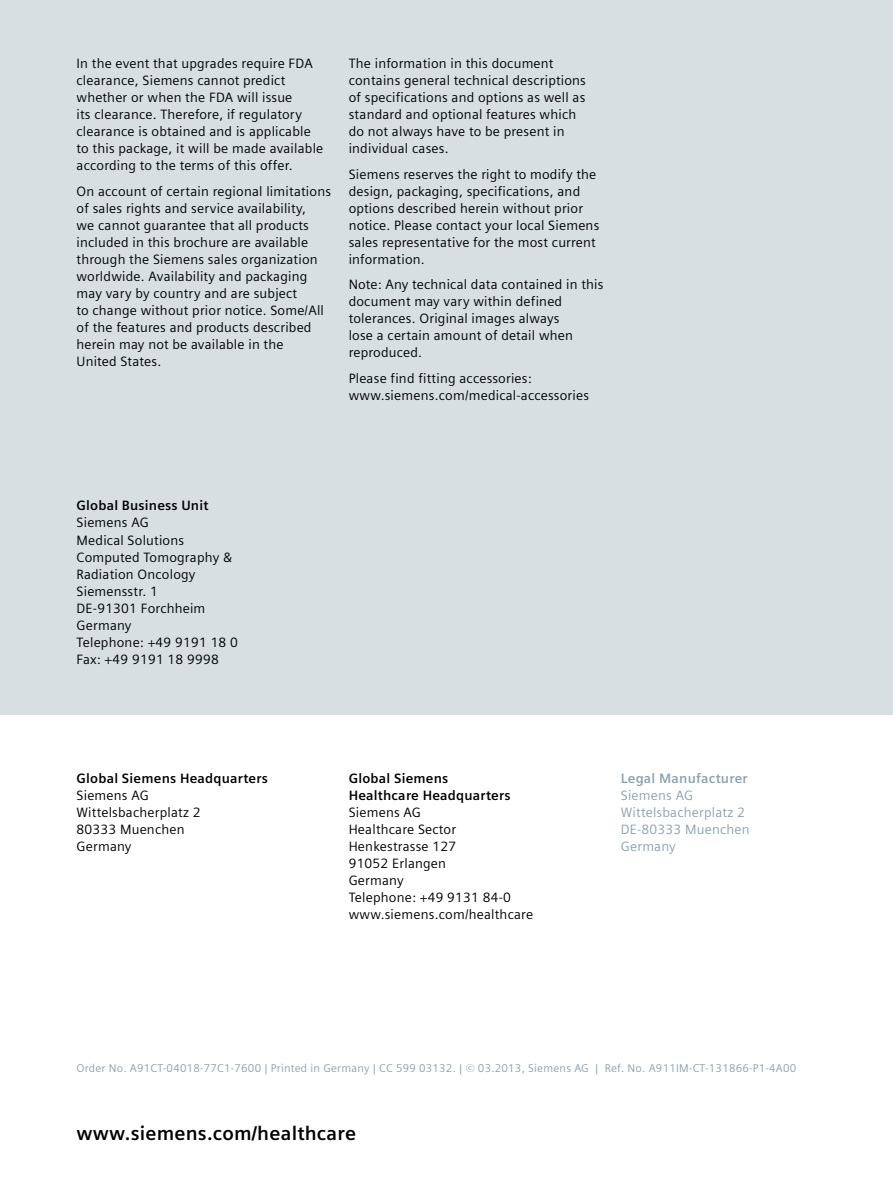
<style>
.page{position:relative;width:893px;height:1191px;background:#fff}
.page>*{position:absolute;margin:0;border:0;box-sizing:border-box;transform-origin:0 0}
.t1{font:700 19.5px "Siemens Sans";letter-spacing:.01em;color:#000}
.t2{font:13.5px/17px "Siemens Sans";letter-spacing:.015em;color:#000}
.t3{font:700 13.5px/17px "Siemens Sans";letter-spacing:.015em;color:#000}
.t4{font:13.5px/17px "Siemens Sans";letter-spacing:.015em;color:#8ca3b0}
.t5{font:700 13.5px "Siemens Sans";letter-spacing:.015em;color:#8ca3b0}
.t6{font:11.25px "Siemens Sans";letter-spacing:.02em;color:#8ca3b0}
</style>
<div class="page">
<div style="left:0;top:0;width:893px;height:714px;background:#d7dfe3"></div>
<p class="t2" style="left:77px;top:55px;width:248px">In the event that upgrades require FDA clearance, Siemens cannot predict whether or when the FDA will issue<br>its clearance. Therefore, if regulatory clearance is obtained and is applicable to this package, it will be made available according to the terms of this offer.</p>
<p class="t2" style="left:77px;top:183px;width:256px">On account of certain regional limitations of sales rights and service availability,<br>we cannot guarantee that all products included in this brochure are available through the Siemens sales organization worldwide. Availability and packaging may vary by country and are subject<br>to change without prior notice. Some/All of the features and products described herein may not be available in the<br>United States.</p>
<p class="t2" style="left:349px;top:55px;width:239px">The information in this document contains general technical descriptions of specifications and options as well as standard and optional features which do not always have to be present in individual cases.</p>
<p class="t2" style="left:349px;top:166px;width:252px">Siemens reserves the right to modify the design, packaging, specifications, and options described herein without prior notice. Please contact your local Siemens sales representative for the most current information.</p>
<p class="t2" style="left:349px;top:276px;width:256px">Note: Any technical data contained in this document may vary within defined tolerances. Original images always<br>lose a certain amount of detail when reproduced.</p>
<p class="t2" style="left:349px;top:370px;width:242px">Please find fitting accessories: www.siemens.com/medical-accessories</p>
<p class="t3" style="left:77px;top:497px;width:133px">Global Business Unit</p>
<p class="t2" style="left:77px;top:514px;width:163px">Siemens AG<br>Medical Solutions<br>Computed Tomography &amp;<br>Radiation Oncology<br>Siemensstr. 1<br>DE-91301 Forchheim<br>Germany<br>Telephone: +49 9191 18 0<br>Fax: +49 9191 18 9998</p>
<p class="t3" style="left:77px;top:769px;width:193px">Global Siemens Headquarters</p>
<p class="t2" style="left:77px;top:786px;width:126px">Siemens AG<br>Wittelsbacherplatz 2<br>80333 Muenchen<br>Germany</p>
<p class="t3" style="left:349px;top:769px;width:164px">Global Siemens<br>Healthcare Headquarters</p>
<p class="t2" style="left:349px;top:803px;width:186px">Siemens AG<br>Healthcare Sector<br>Henkestrasse 127<br>91052 Erlangen<br>Germany<br>Telephone: +49 9131 84-0 www.siemens.com/healthcare</p>
<p class="t5" style="left:621px;top:770px;width:128px">Legal Manufacturer</p>
<p class="t4" style="left:621px;top:786px;width:130px">Siemens AG<br>Wittelsbacherplatz 2<br>DE-80333 Muenchen<br>Germany</p>
<p class="t6" style="left:77px;top:1061px;width:721px">Order No. A91CT-04018-77C1-7600 | Printed in Germany | CC 599 03132. | © 03.2013, Siemens AG | Ref. No. A911IM-CT-131866-P1-4A00</p>
<h1 class="t1" style="left:77px;top:1122px;width:281px">www.siemens.com/healthcare</h1>
</div>
